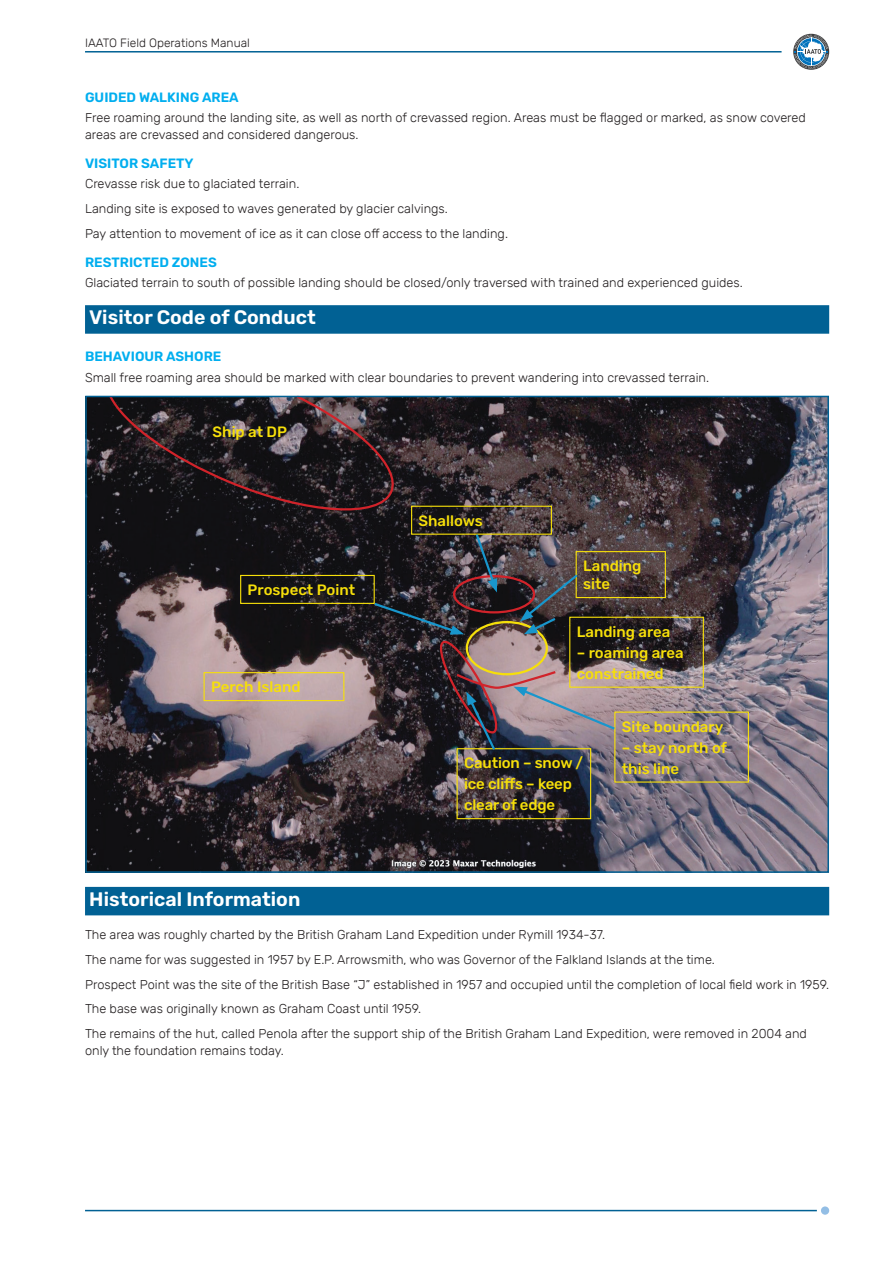
<style>
.page{position:relative;width:893px;height:1263px;background:#fff}
.page>*{position:absolute;margin:0;border:0;box-sizing:border-box;transform-origin:0 0}
.t1{font:600 19.5px "Rubik";color:#fff}
.t2{font:500 15px/21px "Rubik";color:#f6df0a}
.t3{font:600 13.5px "Rubik";color:#00aeef}
.t4{font:300 12.75px/24.8px "Rubik";color:#231f20}
.t5{font:300 12px "Rubik";color:#231f20}
</style>
<div class="page">
<hr style="left:85px;top:51px;width:697px;height:2px;background:#016194">
<hr style="left:85px;top:1210px;width:732px;height:1px;background:#016194">
<svg style="left:793px;top:34px;width:36px;height:36px"></svg>
<svg style="left:794px;top:35px;width:34px;height:34px"></svg>
<div style="left:821px;top:1206px;width:8px;height:9px;background:#93bee5;border-radius:50%"></div>
<div style="left:85px;top:305px;width:744px;height:29px;background:#016194"></div>
<img style="left:88px;top:399px;width:738px;height:471px">
<div style="left:240px;top:575px;width:135px;height:29px;border:1px solid #f6df0a"></div>
<div style="left:204px;top:672px;width:140px;height:29px;border:1px solid #f6df0a"></div>
<div style="left:457px;top:748px;width:134px;height:71px;border:1px solid #f6df0a"></div>
<div style="left:614px;top:711px;width:135px;height:72px;border:1px solid #f6df0a"></div>
<div style="left:569px;top:617px;width:135px;height:71px;border:1px solid #f6df0a"></div>
<div style="left:576px;top:551px;width:90px;height:47px;border:1px solid #f6df0a"></div>
<div style="left:411px;top:506px;width:141px;height:29px;border:1px solid #f6df0a"></div>
<svg style="left:107px;top:395px;width:297px;height:124px;background:#2a2226"></svg>
<img style="left:372px;top:532px;width:245px;height:220px">
<div style="left:85px;top:396px;width:744px;height:477px;border:2px solid #016194"></div>
<div style="left:85px;top:887px;width:744px;height:28px;background:#016194"></div>
<p class="t5" style="left:85px;top:37px;width:166px">IAATO Field Operations Manual</p>
<p class="t3" style="left:85px;top:89px;width:155px">GUIDED WALKING AREA</p>
<p class="t4" style="left:85px;top:110px;width:722px;line-height:16.5px">Free roaming around the landing site, as well as north of crevassed region. Areas must be flagged or marked, as snow covered areas are crevassed and considered dangerous.</p>
<p class="t3" style="left:85px;top:155px;width:110px">VISITOR SAFETY</p>
<p class="t4" style="left:85px;top:172px;width:424px">Crevasse risk due to glaciated terrain.<br>Landing site is exposed to waves generated by glacier calvings.<br>Pay attention to movement of ice as it can close off access to the landing.</p>
<p class="t3" style="left:85px;top:254px;width:133px">RESTRICTED ZONES</p>
<p class="t4" style="left:85px;top:271px;width:659px">Glaciated terrain to south of possible landing should be closed/only traversed with trained and experienced guides.</p>
<h1 class="t1" style="left:89px;top:307px;width:228px">Visitor Code of Conduct</h1>
<p class="t3" style="left:85px;top:349px;width:138px">BEHAVIOUR ASHORE</p>
<p class="t4" style="left:85px;top:366px;width:626px">Small free roaming area should be marked with clear boundaries to prevent wandering into crevassed terrain.</p>
<p class="t2" style="left:213px;top:422px;width:76px">Ship at DP</p>
<p class="t2" style="left:248px;top:580px;width:109px">Prospect Point</p>
<p class="t2" style="left:211px;top:677px;width:91px">Perch Island</p>
<p class="t2" style="left:419px;top:510px;width:66px">Shallows</p>
<p class="t2" style="left:583px;top:557px;width:60px;line-height:18px">Landing site</p>
<p class="t2" style="left:577px;top:621px;width:95px">Landing area</p>
<p class="t2" style="left:577px;top:642px;width:109px">– roaming area constrained</p>
<p class="t2" style="left:464px;top:753px;width:120px">Caution – snow / ice cliffs – keep clear of edge</p>
<p class="t2" style="left:622px;top:716px;width:103px">Site boundary</p>
<p class="t2" style="left:622px;top:737px;width:107px">– stay north of this line</p>
<h1 class="t1" style="left:89px;top:888px;width:213px">Historical Information</h1>
<p class="t4" style="left:85px;top:922px;width:746px">The area was roughly charted by the British Graham Land Expedition under Rymill 1934-37.<br>The name for was suggested in 1957 by E.P. Arrowsmith, who was Governor of the Falkland Islands at the time.<br>Prospect Point was the site of the British Base “J” established in 1957 and occupied until the completion of local field work in 1959.<br>The base was originally known as Graham Coast until 1959.<br>The remains of the hut, called Penola after the support ship of the British Graham Land Expedition, were removed in 2004 and</p>
<p class="t4" style="left:85px;top:1038px;width:200px">only the foundation remains today.</p>
</div>
